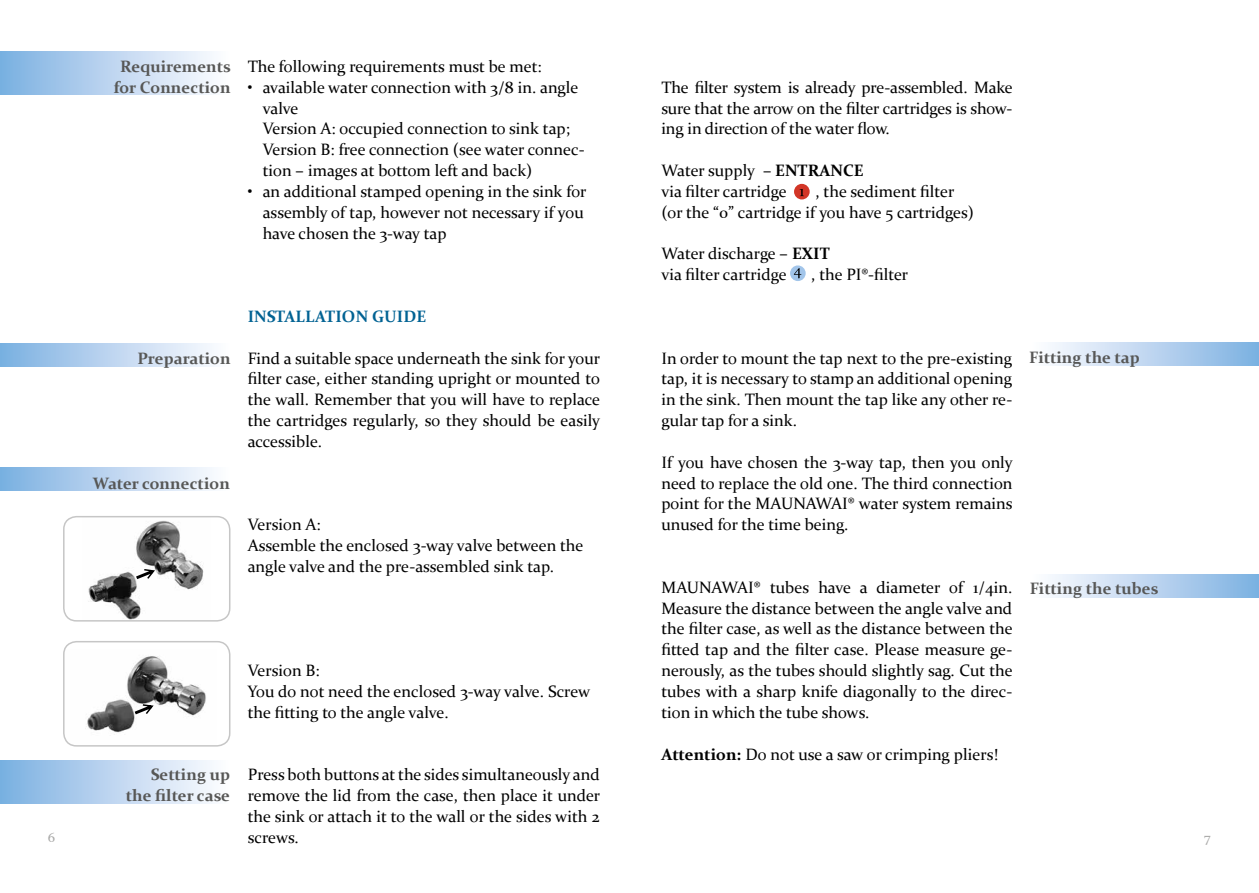
<style>
.page{position:relative;width:1259px;height:893px;background:#fff}
.page>*{position:absolute;margin:0;border:0;box-sizing:border-box;transform-origin:0 0}
.t1{font:16.5px/20.9px "Constantia";color:#000}
.t2{font:700 16.5px/20.9px "Constantia";color:#575756;text-align:center}
.t3{font:700 16.5px "Constantia";color:#006293}
.t4{font:13.5px "Constantia";color:#a8a8a7}
.s1{font-weight:700}
</style>
<div class="page">
<div style="left:1029px;top:574px;width:230px;height:23px;background:linear-gradient(to right,#fff,#7eb1e2)"></div>
<div style="left:1029px;top:343px;width:230px;height:23px;background:linear-gradient(to right,#fff,#7eb1e2)"></div>
<div style="left:0;top:760px;width:230px;height:43px;background:linear-gradient(to right,#7cb0e1,#fffeff)"></div>
<div style="left:0;top:468px;width:230px;height:23px;background:linear-gradient(to right,#7cb0e1,#fffeff)"></div>
<div style="left:0;top:344px;width:230px;height:23px;background:linear-gradient(to right,#7cb0e1,#fffeff)"></div>
<div style="left:0;top:51px;width:230px;height:44px;background:linear-gradient(to right,#7cb0e1,#fffeff)"></div>
<img style="left:88px;top:520px;width:116px;height:99px">
<div style="left:63px;top:516px;width:167px;height:106px;border:2px solid #c6c6c6;border-radius:13px"></div>
<img style="left:66px;top:656px;width:140px;height:88px">
<div style="left:63px;top:641px;width:167px;height:106px;border:2px solid #c6c6c6;border-radius:13px"></div>
<div style="left:790px;top:265px;width:15px;height:16px;background:#a2c5ea;border-radius:50%"></div>
<svg style="left:794px;top:268px;width:7px;height:10px"></svg>
<div style="left:794px;top:184px;width:15px;height:15px;background:#d23627;border-radius:50%"></div>
<svg style="left:799px;top:189px;width:5px;height:7px"></svg>
<svg style="left:134px;top:568px;width:24px;height:12px"></svg>
<svg style="left:133px;top:703px;width:23px;height:13px"></svg>
<p class="t2" style="left:114px;top:55px;width:119px">Requirements for Connection</p>
<p class="t1" style="left:248px;top:55px;width:295px">The following requirements must be met:</p>
<p class="t1" style="left:263px;top:76px;width:323px;text-indent:-15px">• available water connection with 3/8 in. angle valve<br>Version A: occupied connection to sink tap; Version B: free connection (see water connec&shy;tion – images at bottom left and back)</p>
<p class="t1" style="left:263px;top:180px;width:325px;text-indent:-15px">• an additional stamped opening in the sink for assembly of tap, however not necessary if you have chosen the 3-way tap</p>
<p class="t2" style="left:137px;top:347px;width:95px">Preparation</p>
<p class="t2" style="left:93px;top:472px;width:139px">Water connection</p>
<p class="t3" style="left:248px;top:305px;width:180px">INSTALLATION GUIDE</p>
<p class="t1" style="left:248px;top:347px;width:354px;text-align:justify">Find a suitable space underneath the sink for your filter case, either standing upright or mounted to the wall. Remember that you will have to replace the cartridges regularly, so they should be easily accessible.</p>
<p class="t1" style="left:248px;top:514px;width:337px">Version A:<br>Assemble the enclosed 3-way valve between the angle valve and the pre-assembled sink tap.</p>
<p class="t1" style="left:248px;top:659px;width:344px">Version B:<br>You do not need the enclosed 3-way valve. Screw the fitting to the angle valve.</p>
<p class="t1" style="left:661px;top:76px;width:353px;text-align:justify">The filter system is already pre-assembled. Make sure that the arrow on the filter cartridges is show&shy;ing in direction of the water flow.</p>
<p class="t1" style="left:661px;top:159px;width:204px">Water supply – <span class="s1">ENTRANCE </span>via filter cartridge</p>
<p class="t1" style="left:661px;top:180px;width:314px;text-indent:154px">, the sediment filter (or the “0” cartridge if you have 5 cartridges)</p>
<p class="t1" style="left:661px;top:243px;width:170px">Water discharge – <span class="s1">EXIT </span>via filter cartridge</p>
<p class="t1" style="left:811px;top:263px;width:98px">, the PI®-filter</p>
<p class="t1" style="left:661px;top:347px;width:352px;text-align:justify">In order to mount the tap next to the pre-existing tap, it is necessary to stamp an additional opening in the sink. Then mount the tap like any other re&shy;gular tap for a sink.</p>
<p class="t1" style="left:661px;top:451px;width:353px;text-align:justify">If you have chosen the 3-way tap, then you only need to replace the old one. The third connection point for the MAUNAWAI® water system remains unused for the time being.</p>
<p class="t2" style="left:1029px;top:346px;width:112px">Fitting the tap</p>
<p class="t1" style="left:661px;top:576px;width:353px;text-align:justify">MAUNAWAI® tubes have a diameter of 1/4in.<br>Measure the distance between the angle valve and the filter case, as well as the distance between the fitted tap and the filter case. Please measure ge&shy;nerously, as the tubes should slightly sag. Cut the tubes with a sharp knife diagonally to the direc&shy;tion in which the tube shows.</p>
<p class="t1" style="left:661px;top:743px;width:338px"><span class="s1">Attention:</span> Do not use a saw or crimping pliers!</p>
<p class="t2" style="left:1029px;top:577px;width:130px">Fitting the tubes</p>
<p class="t1" style="left:248px;top:764px;width:354px;text-align:justify">Press both buttons at the sides simultaneously and remove the lid from the case, then place it under the sink or attach it to the wall or the sides with 2 screws.</p>
<p class="t2" style="left:126px;top:763px;width:106px;text-align:right">Setting up the filter case</p>
<p class="t4" style="left:48px;top:828px;width:9px">6</p>
<p class="t4" style="left:1204px;top:828px;width:8px">7</p>
</div>
